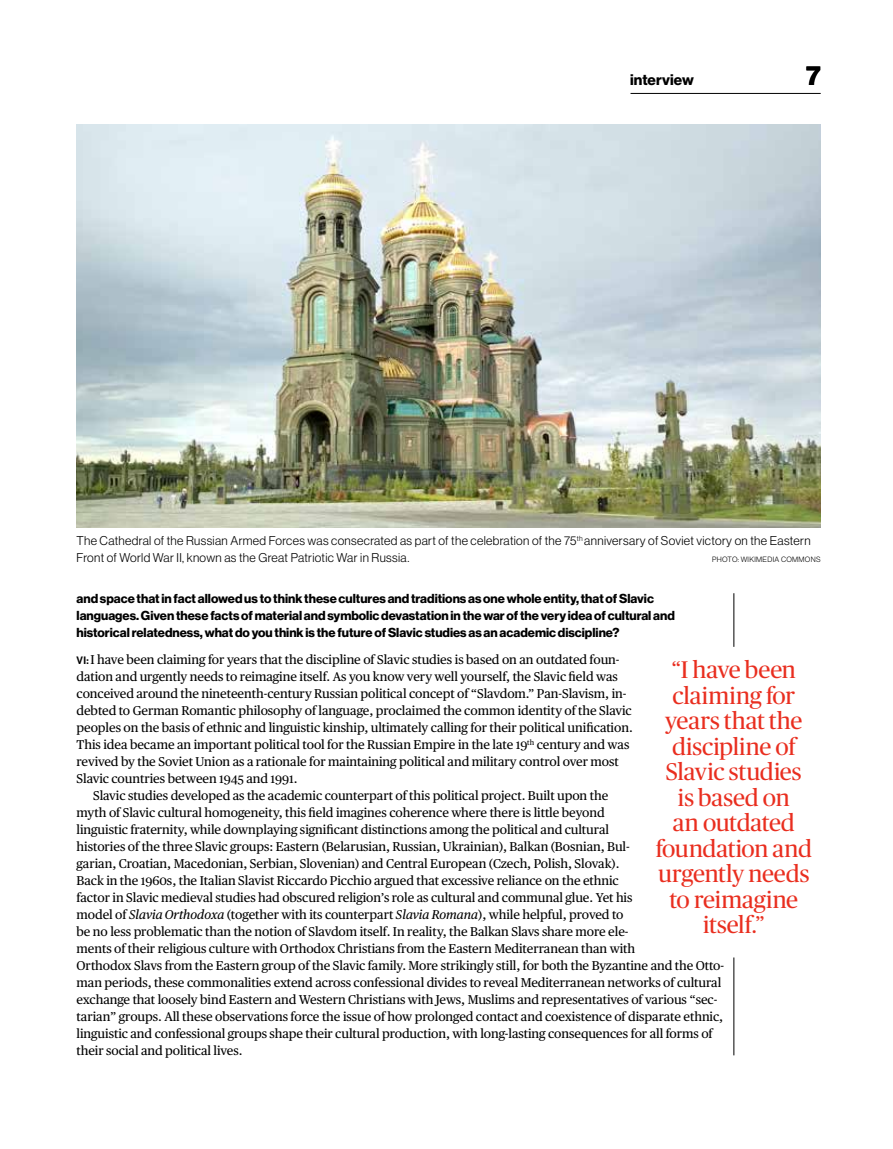
<style>
.page{position:relative;width:893px;height:1149px;background:#fff}
.page>*{position:absolute;margin:0;border:0;box-sizing:border-box;transform-origin:0 0}
.t1{font:27px "N Haas Grotesk DS Pro 75 Bd";color:#000}
.t2{font:24px/25.5px "Publico Headline";letter-spacing:-.005em;color:#e92e1f;text-align:center}
.t3{font:15px "N Haas Grotesk DS Pro 75 Bd";letter-spacing:.005em;color:#000}
.t4{font:12.75px "Publico Text";letter-spacing:-.005em;color:#000}
.t5{font:12.75px/17px "N Haas Grotesk DS Pro 75 Bd";color:#000}
.t6{font:12.45px/17px "N Haas Grotesk DS Pro 45 Lt";letter-spacing:.025em;color:#000}
.t7{font:7.5px "N Haas Grotesk DS Pro 45 Lt";letter-spacing:.045em;color:#000}
.s1{font-family:"N Haas Grotesk DS Pro 65 Md";font-size:10.5px}
.s2{font-style:italic}
</style>
<div class="page">
<hr style="left:630px;top:93px;width:191px;height:1px;background:#000">
<hr style="left:734px;top:593px;width:1px;height:53px;background:#000">
<hr style="left:734px;top:957px;width:1px;height:97px;background:#000">
<img style="left:77px;top:124px;width:744px;height:403px">
<p class="t3" style="left:630px;top:71px;width:65px">interview</p>
<h1 class="t1" style="left:806px;top:60px;width:16px">7</h1>
<p class="t6" style="left:77px;top:531px;width:736px">The Cathedral of the Russian Armed Forces was consecrated as part of the celebration of the 75<sup>th</sup> anniversary of Soviet victory on the Eastern<br>Front of World War II, known as the Great Patriotic War in Russia.</p>
<p class="t7" style="left:712px;top:554px;width:110px">PHOTO: WIKIMEDIA COMMONS</p>
<p class="t5" style="left:77px;top:590px;width:600px">and space that in fact allowed us to think these cultures and traditions as one whole entity, that of Slavic languages. Given these facts of material and symbolic devastation in the war of the very idea of cultural and historical relatedness, what do you think is the future of Slavic studies as an academic discipline?</p>
<p class="t4" style="left:77px;top:649px;width:544px"><span class="s1">VI:</span> I have been claiming for years that the discipline of Slavic studies is based on an outdated foun-</p>
<p class="t4" style="left:77px;top:666px;width:543px">dation and urgently needs to reimagine itself. As you know very well yourself, the Slavic field was</p>
<p class="t4" style="left:77px;top:683px;width:551px">conceived around the nineteenth-century Russian political concept of “Slavdom.” Pan-Slavism, in-</p>
<p class="t4" style="left:77px;top:700px;width:557px">debted to German Romantic philosophy of language, proclaimed the common identity of the Slavic</p>
<p class="t4" style="left:77px;top:717px;width:558px">peoples on the basis of ethnic and linguistic kinship, ultimately calling for their political unification.</p>
<p class="t4" style="left:77px;top:734px;width:554px">This idea became an important political tool for the Russian Empire in the late 19<sup>th</sup> century and was</p>
<p class="t4" style="left:77px;top:751px;width:544px">revived by the Soviet Union as a rationale for maintaining political and military control over most</p>
<p class="t4" style="left:77px;top:768px;width:222px">Slavic countries between 1945 and 1991.</p>
<p class="t4" style="left:93px;top:785px;width:517px">Slavic studies developed as the academic counterpart of this political project. Built upon the</p>
<p class="t4" style="left:77px;top:802px;width:530px">myth of Slavic cultural homogeneity, this field imagines coherence where there is little beyond</p>
<p class="t4" style="left:77px;top:819px;width:534px">linguistic fraternity, while downplaying significant distinctions among the political and cultural</p>
<p class="t4" style="left:77px;top:836px;width:555px">histories of the three Slavic groups: Eastern (Belarusian, Russian, Ukrainian), Balkan (Bosnian, Bul-</p>
<p class="t4" style="left:77px;top:853px;width:544px">garian, Croatian, Macedonian, Serbian, Slovenian) and Central European (Czech, Polish, Slovak).</p>
<p class="t4" style="left:77px;top:870px;width:544px">Back in the 1960s, the Italian Slavist Riccardo Picchio argued that excessive reliance on the ethnic</p>
<p class="t4" style="left:77px;top:887px;width:558px">factor in Slavic medieval studies had obscured religion’s role as cultural and communal glue. Yet his</p>
<p class="t4" style="left:77px;top:904px;width:548px">model of <span class="s2">Slavia Orthodoxa</span> (together with its counterpart <span class="s2">Slavia Romana</span>), while helpful, proved to</p>
<p class="t4" style="left:77px;top:921px;width:553px">be no less problematic than the notion of Slavdom itself. In reality, the Balkan Slavs share more ele-</p>
<p class="t4" style="left:77px;top:938px;width:560px">ments of their religious culture with Orthodox Christians from the Eastern Mediterranean than with</p>
<p class="t4" style="left:77px;top:955px;width:649px">Orthodox Slavs from the Eastern group of the Slavic family. More strikingly still, for both the Byzantine and the Otto-</p>
<p class="t4" style="left:77px;top:972px;width:646px">man periods, these commonalities extend across confessional divides to reveal Mediterranean networks of cultural</p>
<p class="t4" style="left:77px;top:989px;width:642px">exchange that loosely bind Eastern and Western Christians with Jews, Muslims and representatives of various “sec-</p>
<p class="t4" style="left:77px;top:1006px;width:648px">tarian” groups. All these observations force the issue of how prolonged contact and coexistence of disparate ethnic,</p>
<p class="t4" style="left:77px;top:1023px;width:638px">linguistic and confessional groups shape their cultural production, with long-lasting consequences for all forms of</p>
<p class="t4" style="left:77px;top:1040px;width:168px">their social and political lives.</p>
<h2 class="t2" style="left:656px;top:655px;width:158px">“I have been claiming for years that the discipline of<br>Slavic studies is based on<br>an outdated foundation and urgently needs to reimagine itself.”</h2>
</div>
